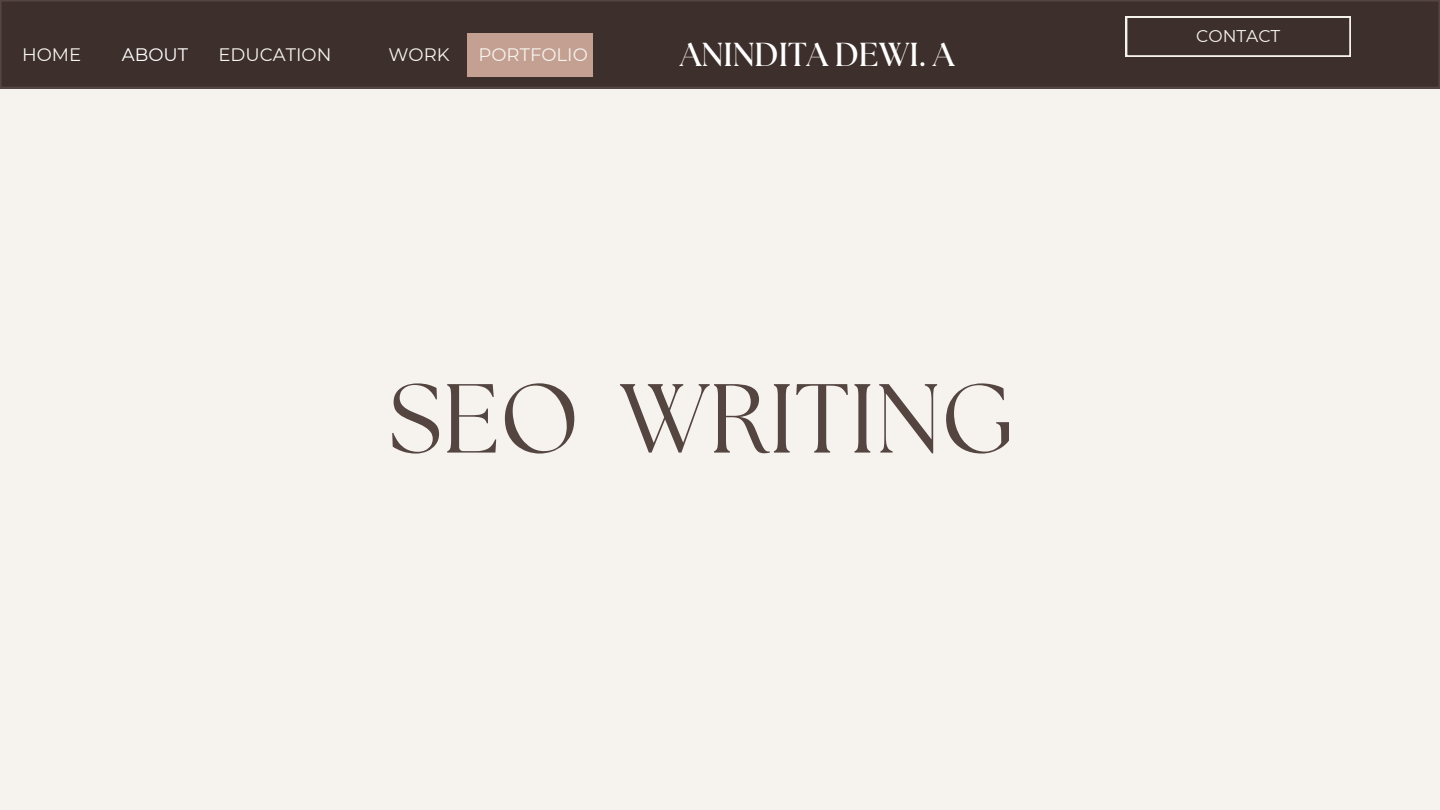
<style>
.page{position:relative;width:1440px;height:810px;background:#f6f3ee}
.page>*{position:absolute;margin:0;border:0;box-sizing:border-box;transform-origin:0 0}
.t1{font:97.8px "The Seasons";color:#544541}
.t2{font:700 33.2px "The Seasons";color:#fff}
.t3{font:18.1px "Montserrat";color:#f6f3ee}
.t4{font:18.1px "Montserrat";color:#fff}
.t5{font:17px "Montserrat";color:#f6f3ee}
</style>
<div class="page">
<div style="left:0;top:0;width:1440px;height:88px;background:#3d2f2b"></div>
<div style="left:467px;top:33px;width:125px;height:43px;background:#c4a092"></div>
<svg style="left:1126px;top:16px;width:225px;height:41px;background:#50433f"></svg>
<p class="t3" style="left:22px;top:43px;width:61px">HOME</p>
<p class="t4" style="left:122px;top:43px;width:68px">ABOUT</p>
<p class="t3" style="left:219px;top:43px;width:114px">EDUCATION</p>
<p class="t3" style="left:389px;top:43px;width:63px">WORK</p>
<p class="t3" style="left:478px;top:43px;width:111px">PORTFOLIO</p>
<h2 class="t2" style="left:680px;top:40px;width:276px">ANINDITA DEWI. A</h2>
<h1 class="t1" style="left:388px;top:374px;width:627px">SEO WRITING</h1>
<p class="t5" style="left:1196px;top:26px;width:86px">CONTACT</p>
</div>
